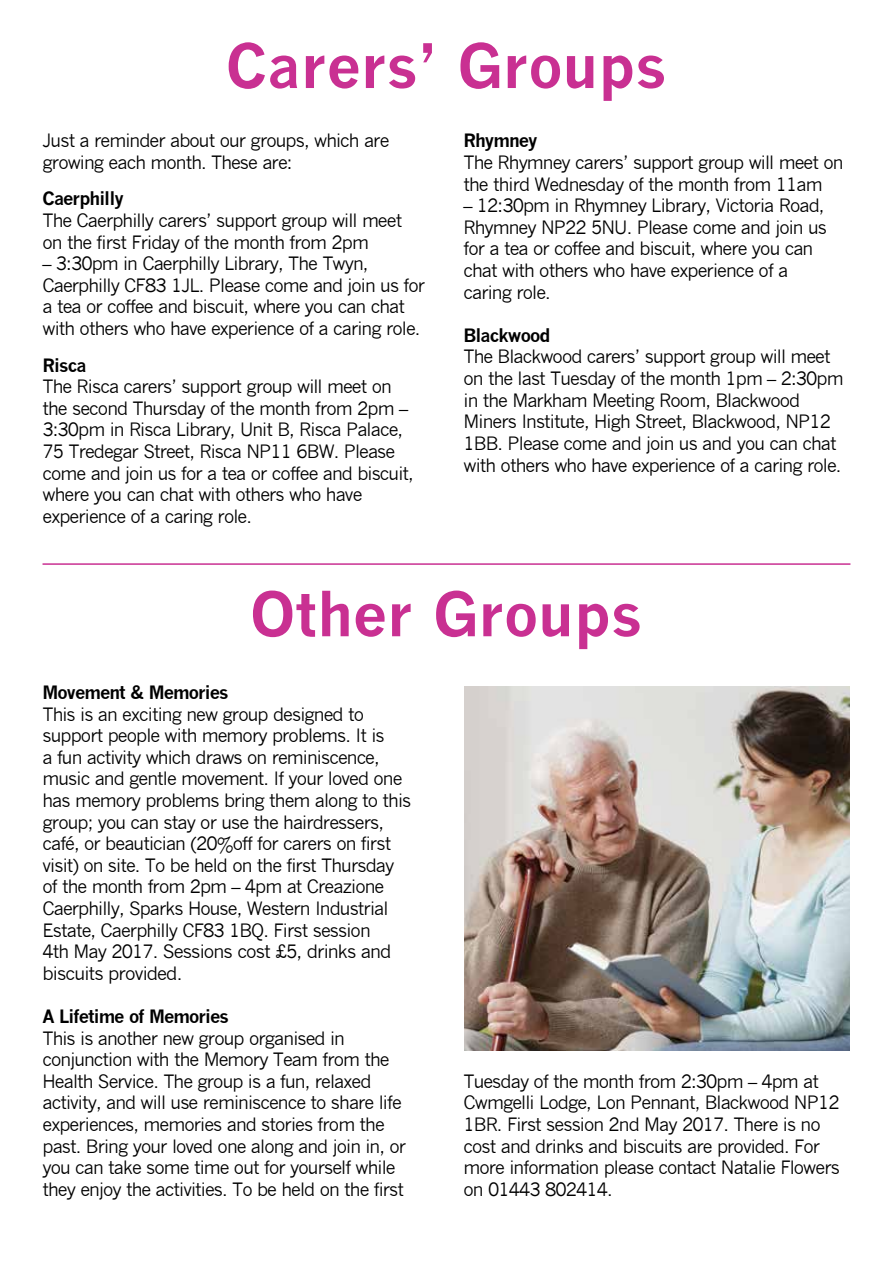
<style>
.page{position:relative;width:893px;height:1263px;background:#fff}
.page>*{position:absolute;margin:0;border:0;box-sizing:border-box;transform-origin:0 0}
.t1{font:700 60px "News Gothic";color:#c93092}
.t2{font:18px/21.6px "News Gothic";letter-spacing:-.05em;color:#000}
.t3{font:700 18px "News Gothic";letter-spacing:-.05em;color:#000}
</style>
<div class="page">
<hr style="left:43px;top:563px;width:807px;height:2px;background:#c93092">
<img style="left:464px;top:686px;width:386px;height:364px">
<h1 class="t1" style="left:226px;top:29px;width:443px">Carers’ Groups</h1>
<p class="t2" style="left:43px;top:130px;width:348px">Just a reminder about our groups, which are growing each month. These are:</p>
<p class="t3" style="left:43px;top:188px;width:83px">Caerphilly</p>
<p class="t2" style="left:43px;top:210px;width:361px">The Caerphilly carers’ support group will meet on the first Friday of the month from 2pm</p>
<p class="t2" style="left:43px;top:253px;width:384px">– 3:30pm in Caerphilly Library, The Twyn, Caerphilly CF83 1JL. Please come and join us for a tea or coffee and biscuit, where you can chat with others who have experience of a caring role.</p>
<p class="t3" style="left:43px;top:354px;width:46px">Risca</p>
<p class="t2" style="left:43px;top:376px;width:373px">The Risca carers’ support group will meet on the second Thursday of the month from 2pm – 3:30pm in Risca Library, Unit B, Risca Palace, 75 Tredegar Street, Risca NP11 6BW. Please come and join us for a tea or coffee and biscuit, where you can chat with others who have experience of a caring role.</p>
<p class="t3" style="left:463px;top:130px;width:76px">Rhymney</p>
<p class="t2" style="left:463px;top:152px;width:381px">The Rhymney carers’ support group will meet on the third Wednesday of the month from 11am</p>
<p class="t2" style="left:463px;top:195px;width:365px">– 12:30pm in Rhymney Library, Victoria Road, Rhymney NP22 5NU. Please come and join us for a tea or coffee and biscuit, where you can chat with others who have experience of a caring role.</p>
<p class="t3" style="left:463px;top:324px;width:89px">Blackwood</p>
<p class="t2" style="left:463px;top:346px;width:382px">The Blackwood carers’ support group will meet on the last Tuesday of the month 1pm – 2:30pm in the Markham Meeting Room, Blackwood Miners Institute, High Street, Blackwood, NP12<br>1BB. Please come and join us and you can chat with others who have experience of a caring role.</p>
<h1 class="t1" style="left:250px;top:577px;width:394px">Other Groups</h1>
<p class="t3" style="left:43px;top:681px;width:188px">Movement &amp; Memories</p>
<p class="t2" style="left:43px;top:703px;width:370px">This is an exciting new group designed to support people with memory problems. It is<br>a fun activity which draws on reminiscence, music and gentle movement. If your loved one has memory problems bring them along to this group; you can stay or use the hairdressers, café, or beautician (20%off for carers on first visit) on site. To be held on the first Thursday of the month from 2pm – 4pm at Creazione Caerphilly, Sparks House, Western Industrial Estate, Caerphilly CF83 1BQ. First session<br>4th May 2017. Sessions cost £5, drinks and biscuits provided.</p>
<p class="t3" style="left:43px;top:1005px;width:188px">A Lifetime of Memories</p>
<p class="t2" style="left:43px;top:1027px;width:365px">This is another new group organised in conjunction with the Memory Team from the Health Service. The group is a fun, relaxed activity, and will use reminiscence to share life experiences, memories and stories from the past. Bring your loved one along and join in, or you can take some time out for yourself while they enjoy the activities. To be held on the first</p>
<p class="t2" style="left:463px;top:1070px;width:378px">Tuesday of the month from 2:30pm – 4pm at Cwmgelli Lodge, Lon Pennant, Blackwood NP12<br>1BR. First session 2nd May 2017. There is no cost and drinks and biscuits are provided. For more information please contact Natalie Flowers on 01443 802414.</p>
</div>
